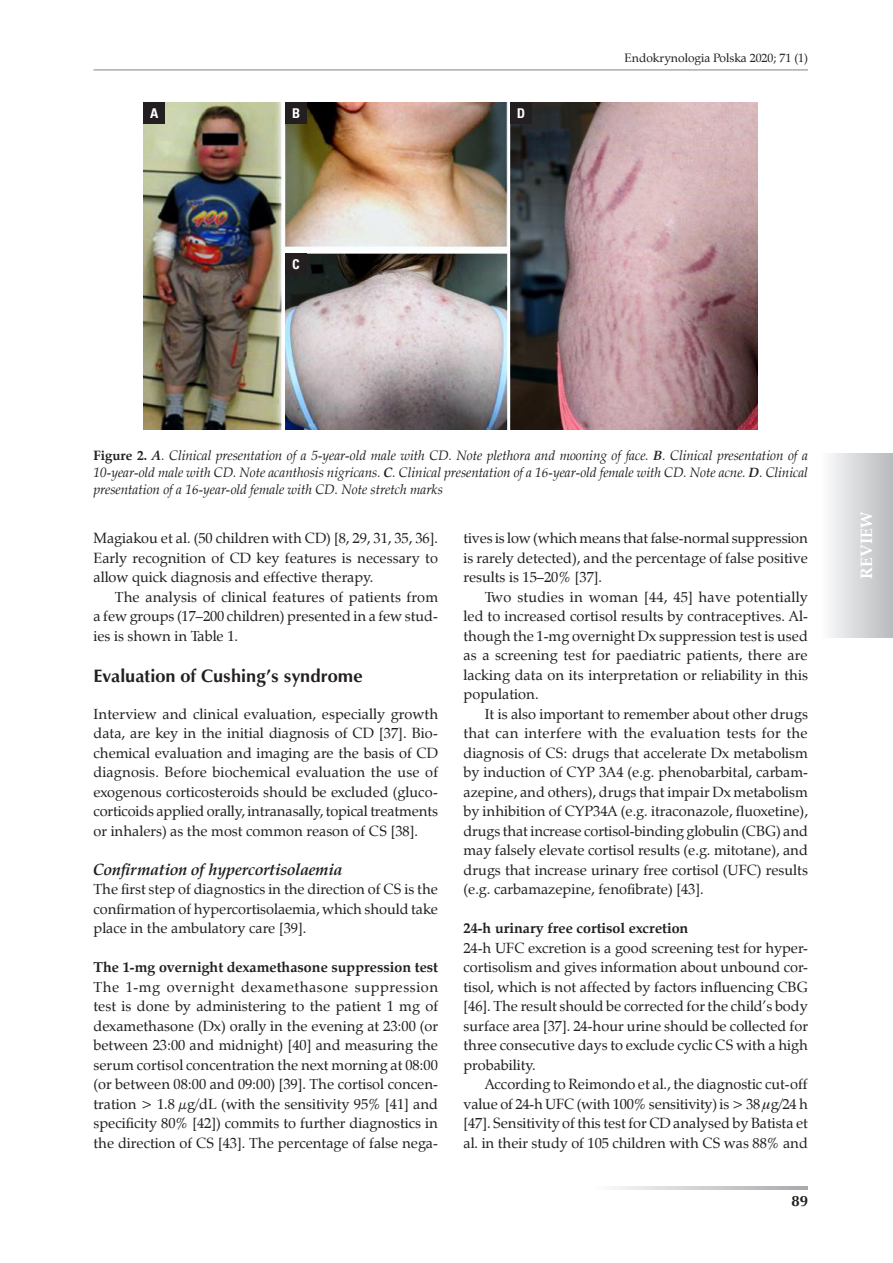
<style>
.page{position:relative;width:893px;height:1263px;background:#fff}
.page>*{position:absolute;margin:0;border:0;box-sizing:border-box;transform-origin:0 0}
.t1{font:700 18px "Zapf Humnst EU";color:#231f20}
.t2{font:700 16.5px "Zapf Calligr EU";color:#fff}
.t3{font:italic 700 16.2px "Zapf Calligr EU";color:#231f20}
.t4{font:700 15px "Zapf Humnst EU";color:#231f20}
.t5{font:14.55px/19.5px "Zapf Calligr EU";color:#231f20;text-align:justify}
.t6{font:700 14.55px "Zapf Calligr EU";color:#231f20}
.t7{font:italic 13.5px/17px "Zapf Calligr EU";color:#231f20;text-align:justify}
.t8{font:700 13.5px "Zurich Cn EU";color:#fff}
.t9{font:12px "Zapf Calligr EU";color:#231f20}
.s1{font-weight:700;font-style:normal}
.s2{font-weight:700}
</style>
<div class="page">
<hr style="left:94px;top:70px;width:714px;height:1px;background:#808285">
<div style="left:821px;top:454px;width:72px;height:183px;background:linear-gradient(to right,#fcfdfd,#b9bbbd)"></div>
<svg style="left:615px;top:1186px;width:193px;height:3px"></svg>
<img style="left:144px;top:102px;width:614px;height:327px">
<div style="left:144px;top:102px;width:21px;height:21px;background:#231f20"></div>
<div style="left:285px;top:253px;width:22px;height:22px;background:#231f20"></div>
<div style="left:285px;top:102px;width:22px;height:21px;background:#231f20"></div>
<div style="left:510px;top:102px;width:22px;height:21px;background:#231f20"></div>
<p class="t8" style="left:150px;top:104px;width:10px">A</p>
<p class="t8" style="left:292px;top:104px;width:9px">B</p>
<p class="t8" style="left:517px;top:104px;width:10px">D</p>
<p class="t8" style="left:292px;top:256px;width:9px">C</p>
<p class="t9" style="left:625px;top:50px;width:185px">Endokrynologia Polska 2020; 71 (1)</p>
<p class="t7" style="left:94px;top:447px;width:716px"><span class="s1">Figure 2.</span> <span class="s2">A</span>. Clinical presentation of a 5-year-old male with CD. Note plethora and mooning of face. <span class="s2">B</span>. Clinical presentation of a 10-year-old male with CD. Note acanthosis nigricans. <span class="s2">C</span>. Clinical presentation of a 16-year-old female with CD. Note acne. <span class="s2">D</span>. Clinical presentation of a 16-year-old female with CD. Note stretch marks</p>
<p class="t5" style="left:94px;top:529px;width:346px">Magiakou et al. (50 children with CD) [8, 29, 31, 35, 36].<br>Early recognition of CD key features is necessary to allow quick diagnosis and effective therapy.</p>
<p class="t5" style="left:94px;top:587px;width:346px;text-indent:21px">The analysis of clinical features of patients from a few groups (17–200 children) presented in a few stud&shy;ies is shown in Table 1.</p>
<p class="t1" style="left:94px;top:665px;width:271px">Evaluation of Cushing’s syndrome</p>
<p class="t5" style="left:94px;top:704px;width:346px">Interview and clinical evaluation, especially growth data, are key in the initial diagnosis of CD [37]. Bio&shy;chemical evaluation and imaging are the basis of CD diagnosis. Before biochemical evaluation the use of exogenous corticosteroids should be excluded (gluco&shy;corticoids applied orally, intranasally, topical treatments or inhalers) as the most common reason of CS [38].</p>
<p class="t3" style="left:94px;top:859px;width:251px">Confirmation of hypercortisolaemia</p>
<p class="t5" style="left:94px;top:880px;width:346px">The first step of diagnostics in the direction of CS is the confirmation of hypercortisolaemia, which should take place in the ambulatory care [39].</p>
<p class="t6" style="left:94px;top:958px;width:346px">The 1-mg overnight dexamethasone suppression test</p>
<p class="t5" style="left:94px;top:977px;width:346px">The 1-mg overnight dexamethasone suppression test is done by administering to the patient 1 mg of dexamethasone (Dx) orally in the evening at 23:00 (or between 23:00 and midnight) [40] and measuring the serum cortisol concentration the next morning at 08:00 (or between 08:00 and 09:00) [39]. The cortisol concen&shy;tration &gt; 1.8 μg/dL (with the sensitivity 95% [41] and specificity 80% [42]) commits to further diagnostics in the direction of CS [43]. The percentage of false nega-</p>
<p class="t5" style="left:463px;top:529px;width:346px">tives is low (which means that false-normal suppression is rarely detected), and the percentage of false positive results is 15–20% [37].</p>
<p class="t5" style="left:463px;top:587px;width:346px;text-indent:21px">Two studies in woman [44, 45] have potentially led to increased cortisol results by contraceptives. Al&shy;though the 1-mg overnight Dx suppression test is used as a screening test for paediatric patients, there are lacking data on its interpretation or reliability in this population.</p>
<p class="t5" style="left:463px;top:704px;width:346px;text-indent:21px">It is also important to remember about other drugs that can interfere with the evaluation tests for the diagnosis of CS: drugs that accelerate Dx metabolism by induction of CYP 3A4 (e.g. phenobarbital, carbam&shy;azepine, and others), drugs that impair Dx metabolism by inhibition of CYP34A (e.g. itraconazole, fluoxetine), drugs that increase cortisol-binding globulin (CBG) and may falsely elevate cortisol results (e.g. mitotane), and drugs that increase urinary free cortisol (UFC) results (e.g. carbamazepine, fenofibrate) [43].</p>
<p class="t6" style="left:463px;top:919px;width:226px">24-h urinary free cortisol excretion</p>
<p class="t5" style="left:463px;top:938px;width:346px">24-h UFC excretion is a good screening test for hyper&shy;cortisolism and gives information about unbound cor&shy;tisol, which is not affected by factors influencing CBG [46]. The result should be corrected for the child’s body surface area [37]. 24-hour urine should be collected for three consecutive days to exclude cyclic CS with a high probability.</p>
<p class="t5" style="left:463px;top:1075px;width:346px;text-indent:21px">According to Reimondo et al., the diagnostic cut-off value of 24-h UFC (with 100% sensitivity) is &gt; 38 g/24 h [47]. Sensitivity of this test for CD analysed by Batista et al. in their study of 105 children with CS was 88% and</p>
<p class="t4" style="left:791px;top:1191px;width:18px">89</p>
<p class="t2" style="left:856px;top:579px;width:69px;rotate:-90deg">REVIEW</p>
</div>
